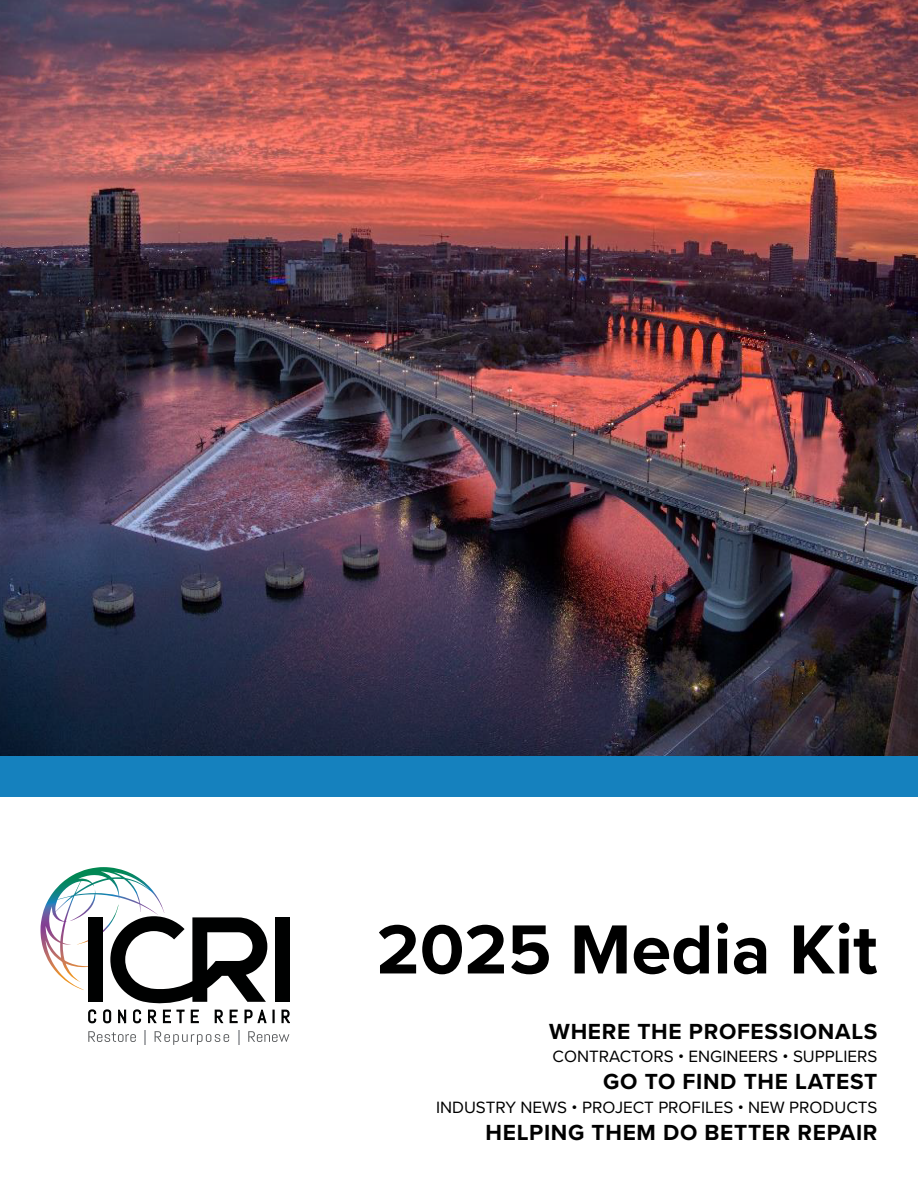
<style>
.page{position:relative;width:918px;height:1188px;background:#fff}
.page>*{position:absolute;margin:0;border:0;box-sizing:border-box;transform-origin:0 0}
.t1{font:700 72px "Proxima Nova";color:#000}
.t2{font:700 22.65px "Proxima Nova";letter-spacing:.03em;color:#000}
.t3{font:16.95px "Proxima Nova";color:#000}
</style>
<div class="page">
<svg style="left:40px;top:867px;width:250px;height:178px"></svg>
<img style="left:0;top:0;width:918px;height:756px">
<div style="left:0;top:756px;width:918px;height:40px;background:#1581be"></div>
<h1 class="t1" style="left:377px;top:896px;width:502px">2025 Media Kit</h1>
<h2 class="t2" style="left:549px;top:1014px;width:330px">WHERE THE PROFESSIONALS</h2>
<p class="t3" style="left:553px;top:1044px;width:326px">CONTRACTORS • ENGINEERS • SUPPLIERS</p>
<h2 class="t2" style="left:603px;top:1065px;width:276px">GO TO FIND THE LATEST</h2>
<p class="t3" style="left:436px;top:1094px;width:443px">INDUSTRY NEWS • PROJECT PROFILES • NEW PRODUCTS</p>
<h2 class="t2" style="left:486px;top:1115px;width:393px">HELPING THEM DO BETTER REPAIR</h2>
</div>
